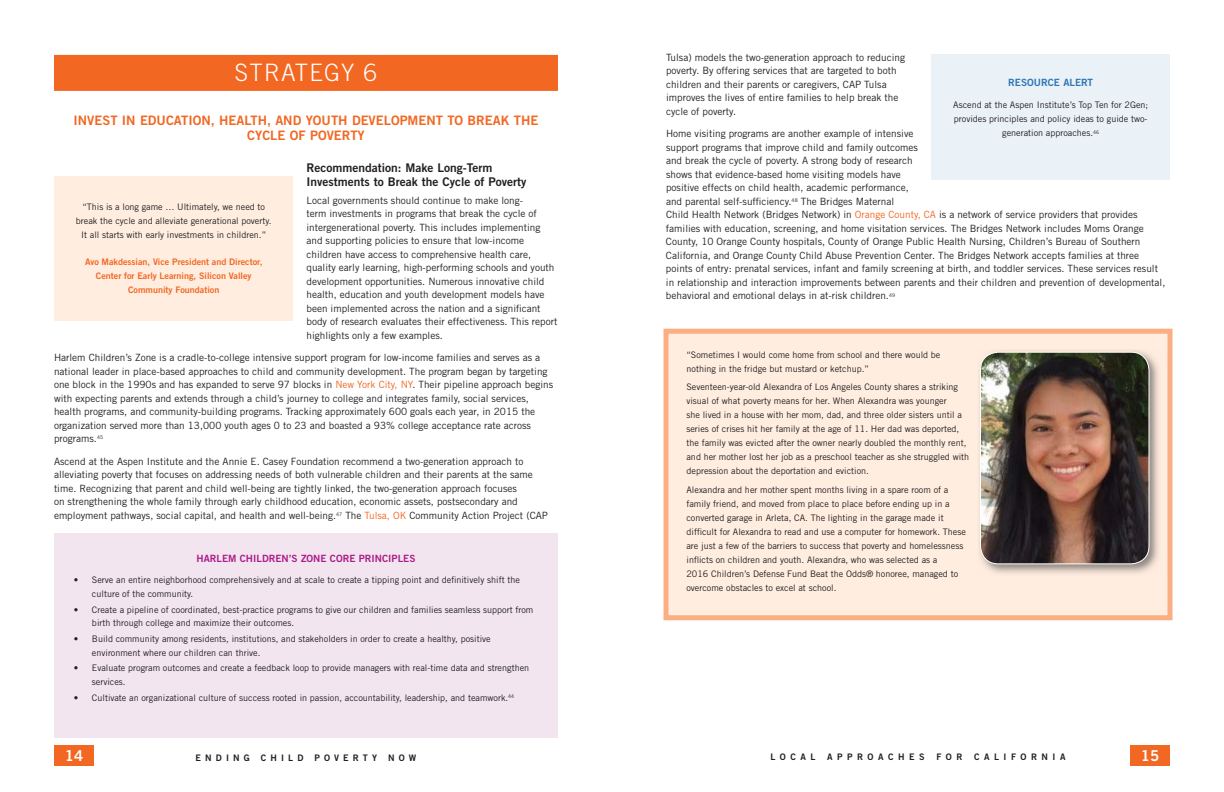
<style>
.page{position:relative;width:1224px;height:792px;background:#fff}
.page>*{position:absolute;margin:0;border:0;box-sizing:border-box;transform-origin:0 0}
.t1{font:300 24px "Trade Gothic";letter-spacing:.05em;color:#fff}
.t2{font:15px "Trade Gothic Bold Two";color:#fff}
.t3{font:13px/15.6px "Trade Gothic Bold Two";color:#f26722;text-align:center}
.t4{font:12px/14px "Trade Gothic Bold Two";color:#231f20}
.t5{font:10px/13.5px "Trade Gothic";color:#231f20}
.t6{font:10px "Trade Gothic Bold Two";color:#ab1d88}
.t7{font:10px "Trade Gothic Bold Two";color:#2f75b5}
.t8{font:9px/14px "Trade Gothic";color:#231f20}
.t9{font:9px/14px "Trade Gothic Bold Two";color:#f26722;text-align:center}
.t10{font:9px "Trade Gothic Bold Two";letter-spacing:.5em;color:#231f20}
.t11{font:9px "Trade Gothic Bold Two";letter-spacing:.46em;color:#231f20}
.s1{color:#f26722}
</style>
<div class="page">
<div style="left:54px;top:746px;width:40px;height:20px;background:#f26722"></div>
<div style="left:1130px;top:746px;width:40px;height:20px;background:#f26722"></div>
<div style="left:54px;top:55px;width:504px;height:36px;background:#f26722"></div>
<div style="left:54px;top:176px;width:239px;height:145px;background:#ffede0"></div>
<div style="left:54px;top:533px;width:504px;height:205px;background:#f2e5f0"></div>
<div style="left:932px;top:54px;width:238px;height:126px;background:#eaf1f7"></div>
<div style="left:666px;top:331px;width:504px;height:287px;background:#ffede0"></div>
<div style="left:664px;top:329px;width:508px;height:291px;border:5px solid #faae81"></div>
<img style="left:979px;top:350px;width:180px;height:224px">
<img style="left:981px;top:352px;width:168px;height:212px;border-radius:18px">
<div style="left:980px;top:352px;width:170px;height:212px;border:1px solid #fff;border-radius:18px"></div>
<h1 class="t1" style="left:235px;top:64px;width:144px">STRATEGY 6</h1>
<h3 class="t3" style="left:74px;top:114px;width:466px">INVEST IN EDUCATION, HEALTH, AND YOUTH DEVELOPMENT TO BREAK THE<br>CYCLE OF POVERTY</h3>
<p class="t4" style="left:306px;top:162px;width:222px">Recommendation: Make Long-Term<br>Investments to Break the Cycle of Poverty</p>
<p class="t5" style="left:306px;top:195px;width:253px">Local governments should continue to make long-<br>term investments in programs that break the cycle of intergenerational poverty. This includes implementing and supporting policies to ensure that low-income children have access to comprehensive health care, quality early learning, high-performing schools and youth development opportunities. Numerous innovative child health, education and youth development models have been implemented across the nation and a significant body of research evaluates their effectiveness. This report highlights only a few examples.</p>
<p class="t5" style="left:54px;top:352px;width:501px">Harlem Children’s Zone is a cradle-to-college intensive support program for low-income families and serves as a national leader in place-based approaches to child and community development. The program began by targeting one block in the 1990s and has expanded to serve 97 blocks in <span class="s1">New York City, NY</span>. Their pipeline approach begins with expecting parents and extends through a child’s journey to college and integrates family, social services, health programs, and community-building programs. Tracking approximately 600 goals each year, in 2015 the organization served more than 13,000 youth ages 0 to 23 and boasted a 93% college acceptance rate across programs.<sup>45</sup></p>
<p class="t5" style="left:54px;top:456px;width:496px">Ascend at the Aspen Institute and the Annie E. Casey Foundation recommend a two-generation approach to alleviating poverty that focuses on addressing needs of both vulnerable children and their parents at the same time. Recognizing that parent and child well-being are tightly linked, the two-generation approach focuses<br>on strengthening the whole family through early childhood education, economic assets, postsecondary and employment pathways, social capital, and health and well-being.<sup>47</sup> The <span class="s1">Tulsa, OK</span> Community Action Project (CAP</p>
<p class="t8" style="left:76px;top:201px;width:197px;text-align:center">“This is a long game … Ultimately, we need to break the cycle and alleviate generational poverty.<br>It all starts with early investments in children.”</p>
<p class="t9" style="left:85px;top:256px;width:179px">Avo Makdessian, Vice President and Director,<br>Center for Early Learning, Silicon Valley<br>Community Foundation</p>
<p class="t6" style="left:197px;top:555px;width:220px">HARLEM CHILDREN’S ZONE CORE PRINCIPLES</p>
<p class="t8" style="left:92px;top:575px;width:429px;line-height:13.5px;text-indent:-18px">• Serve an entire neighborhood comprehensively and at scale to create a tipping point and definitively shift the culture of the community.</p>
<p class="t8" style="left:92px;top:604px;width:443px;line-height:13.5px;text-indent:-18px">• Create a pipeline of coordinated, best-practice programs to give our children and families seamless support from birth through college and maximize their outcomes.</p>
<p class="t8" style="left:92px;top:633px;width:400px;line-height:13.5px;text-indent:-18px">• Build community among residents, institutions, and stakeholders in order to create a healthy, positive environment where our children can thrive.</p>
<p class="t8" style="left:92px;top:663px;width:439px;line-height:13.5px;text-indent:-18px">• Evaluate program outcomes and create a feedback loop to provide managers with real-time data and strengthen services.</p>
<p class="t8" style="left:74px;top:692px;width:442px">• Cultivate an organizational culture of success rooted in passion, accountability, leadership, and teamwork.<sup>44</sup></p>
<p class="t5" style="left:666px;top:52px;width:241px">Tulsa) models the two-generation approach to reducing poverty. By offering services that are targeted to both children and their parents or caregivers, CAP Tulsa improves the lives of entire families to help break the cycle of poverty.</p>
<p class="t5" style="left:666px;top:128px;width:501px">Home visiting programs are another example of intensive<br>support programs that improve child and family outcomes<br>and break the cycle of poverty. A strong body of research<br>shows that evidence-based home visiting models have<br>positive effects on child health, academic performance,<br>and parental self-sufficiency.<sup>48</sup> The Bridges Maternal<br>Child Health Network (Bridges Network) in <span class="s1">Orange County, CA</span> is a network of service providers that provides families with education, screening, and home visitation services. The Bridges Network includes Moms Orange County, 10 Orange County hospitals, County of Orange Public Health Nursing, Children’s Bureau of Southern California, and Orange County Child Abuse Prevention Center. The Bridges Network accepts families at three points of entry: prenatal services, infant and family screening at birth, and toddler services. These services result in relationship and interaction improvements between parents and their children and prevention of developmental, behavioral and emotional delays in at-risk children.<sup>49</sup></p>
<p class="t7" style="left:1008px;top:79px;width:86px">RESOURCE ALERT</p>
<p class="t8" style="left:953px;top:99px;width:197px;text-align:center">Ascend at the Aspen Institute’s Top Ten for 2Gen; provides principles and policy ideas to guide two&shy;generation approaches.<sup>46</sup></p>
<p class="t8" style="left:686px;top:349px;width:255px">“Sometimes I would come home from school and there would be nothing in the fridge but mustard or ketchup.”</p>
<p class="t8" style="left:686px;top:381px;width:284px">Seventeen-year-old Alexandra of Los Angeles County shares a striking visual of what poverty means for her. When Alexandra was younger<br>she lived in a house with her mom, dad, and three older sisters until a series of crises hit her family at the age of 11. Her dad was deported, the family was evicted after the owner nearly doubled the monthly rent, and her mother lost her job as a preschool teacher as she struggled with depression about the deportation and eviction.</p>
<p class="t8" style="left:686px;top:484px;width:281px">Alexandra and her mother spent months living in a spare room of a family friend, and moved from place to place before ending up in a converted garage in Arleta, CA. The lighting in the garage made it difficult for Alexandra to read and use a computer for homework. These are just a few of the barriers to success that poverty and homelessness inflicts on children and youth. Alexandra, who was selected as a<br>2016 Children’s Defense Fund Beat the Odds® honoree, managed to overcome obstacles to excel at school.</p>
<h2 class="t2" style="left:65px;top:750px;width:20px">14</h2>
<p class="t11" style="left:196px;top:754px;width:222px">ENDING CHILD POVERTY NOW</p>
<p class="t10" style="left:770px;top:754px;width:47px">LOCAL</p>
<p class="t10" style="left:827px;top:754px;width:99px">APPROACHES</p>
<p class="t10" style="left:936px;top:754px;width:28px">FOR</p>
<p class="t10" style="left:974px;top:754px;width:93px">CALIFORNIA</p>
<h2 class="t2" style="left:1141px;top:750px;width:20px">15</h2>
</div>
